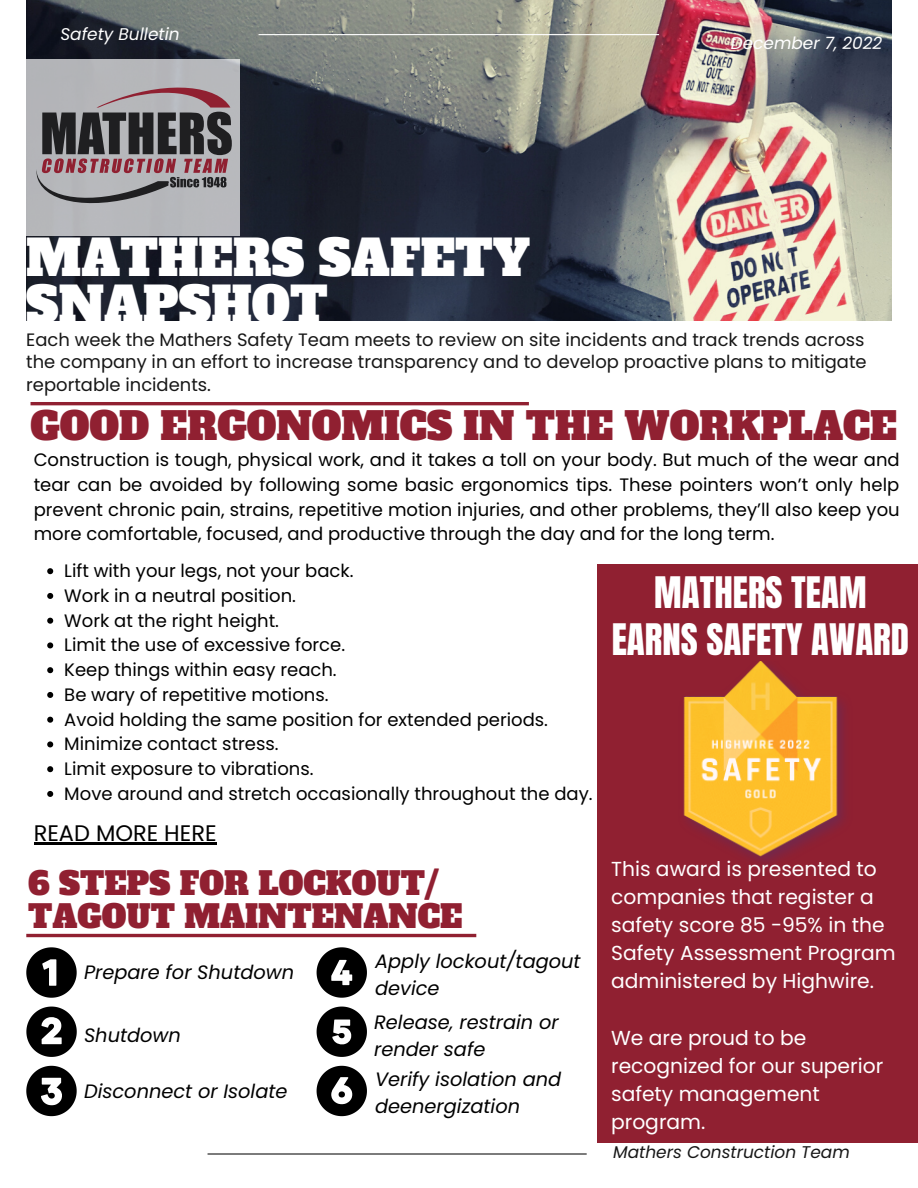
<style>
.page{position:relative;width:918px;height:1188px;background:#fff}
.page>*{position:absolute;margin:0;border:0;box-sizing:border-box;transform-origin:0 0}
.t1{font:48.3px/47.2px "Alfa Slab One";color:#fff}
.t2{font:37.5px "Alfa Slab One";color:#902031}
.t3{font:36.9px/47.2px "Anton";color:#fff;text-align:center}
.t4{font:31.2px/32.7px "Alfa Slab One";color:#902031}
.t5{font:22.5px "Poppins";color:#000}
.t6{font:20.25px/28.2px "Poppins";color:#fff}
.t7{font:italic 19.35px/26.8px "Poppins";color:#000}
.t8{font:18px/24.8px "Poppins";color:#000}
.t9{font:18px/22.5px "Poppins";color:#171717;text-align:justify}
.t10{font:italic 16.95px "Poppins";color:#fff}
.t11{font:italic 16.95px "Poppins";color:#171717}
</style>
<div class="page">
<img style="left:26px;top:0;width:865px;height:320px">
<div style="left:22px;top:59px;width:217px;height:176px;background:#b6b8bb"></div>
<hr style="left:259px;top:34px;width:400px;height:1px;background:#fff">
<hr style="left:208px;top:1153px;width:379px;height:2px;background:#171717">
<hr style="left:31px;top:402px;width:498px;height:3px;background:#902031">
<svg style="left:36px;top:85px;width:196px;height:119px"></svg>
<hr style="left:26px;top:934px;width:450px;height:3px;background:#902031">
<svg style="left:26px;top:947px;width:51px;height:51px"></svg>
<svg style="left:26px;top:1007px;width:51px;height:50px"></svg>
<svg style="left:26px;top:1066px;width:51px;height:50px"></svg>
<svg style="left:317px;top:947px;width:50px;height:51px"></svg>
<svg style="left:317px;top:1007px;width:50px;height:50px"></svg>
<svg style="left:317px;top:1066px;width:50px;height:50px"></svg>
<svg style="left:47px;top:568px;width:6px;height:6px"></svg>
<svg style="left:47px;top:593px;width:6px;height:6px"></svg>
<svg style="left:47px;top:618px;width:6px;height:6px"></svg>
<svg style="left:47px;top:642px;width:6px;height:6px"></svg>
<svg style="left:47px;top:667px;width:6px;height:6px"></svg>
<svg style="left:47px;top:692px;width:6px;height:6px"></svg>
<svg style="left:47px;top:717px;width:6px;height:6px"></svg>
<svg style="left:47px;top:741px;width:6px;height:6px"></svg>
<svg style="left:47px;top:766px;width:6px;height:6px"></svg>
<svg style="left:47px;top:791px;width:6px;height:6px"></svg>
<hr style="left:34px;top:843px;width:183px;height:2px;background:#000">
<div style="left:597px;top:565px;width:321px;height:578px;background:#902031"></div>
<img style="left:683px;top:662px;width:161px;height:200px">
<p class="t10" style="left:60px;top:23px;width:121px">Safety Bulletin</p>
<p class="t10" style="left:731px;top:32px;width:153px">December 7, 2022</p>
<h1 class="t1" style="left:26px;top:235px;width:505px">MATHERS SAFETY<br>SNAPSHOT</h1>
<p class="t9" style="left:26px;top:328px;width:842px">Each week the Mathers Safety Team meets to review on site incidents and track trends across the company in an effort to increase transparency and to develop proactive plans to mitigate reportable incidents.</p>
<h2 class="t2" style="left:31px;top:401px;width:868px">GOOD ERGONOMICS IN THE WORKPLACE</h2>
<p class="t8" style="left:34px;top:448px;width:868px;text-align:justify">Construction is tough, physical work, and it takes a toll on your body. But much of the wear and tear can be avoided by following some basic ergonomics tips. These pointers won’t only help prevent chronic pain, strains, repetitive motion injuries, and other problems, they’ll also keep you more comfortable, focused, and productive through the day and for the long term.</p>
<p class="t8" style="left:64px;top:559px;width:530px">Lift with your legs, not your back.<br>Work in a neutral position.<br>Work at the right height.<br>Limit the use of excessive force.<br>Keep things within easy reach.<br>Be wary of repetitive motions.<br>Avoid holding the same position for extended periods.<br>Minimize contact stress.<br>Limit exposure to vibrations.<br>Move around and stretch occasionally throughout the day.</p>
<p class="t5" style="left:34px;top:818px;width:184px">READ MORE HERE</p>
<h3 class="t4" style="left:28px;top:868px;width:436px">6 STEPS FOR LOCKOUT/<br>TAGOUT MAINTENANCE</h3>
<p class="t7" style="left:84px;top:959px;width:212px">Prepare for Shutdown</p>
<p class="t7" style="left:84px;top:1022px;width:98px">Shutdown</p>
<p class="t7" style="left:84px;top:1078px;width:205px">Disconnect or Isolate</p>
<p class="t7" style="left:375px;top:948px;width:207px">Apply lockout/tagout device</p>
<p class="t7" style="left:374px;top:1009px;width:186px">Release, restrain or render safe</p>
<p class="t7" style="left:375px;top:1066px;width:188px">Verify isolation and deenergization</p>
<h3 class="t3" style="left:612px;top:569px;width:299px">MATHERS TEAM<br>EARNS SAFETY AWARD</h3>
<p class="t6" style="left:611px;top:855px;width:286px">This award is presented to companies that register a safety score 85 -95% in the<br>Safety Assessment Program administered by Highwire.</p>
<p class="t6" style="left:611px;top:1023px;width:274px">We are proud to be recognized for our superior safety management program.</p>
<p class="t11" style="left:613px;top:1140px;width:238px">Mathers Construction Team</p>
</div>
